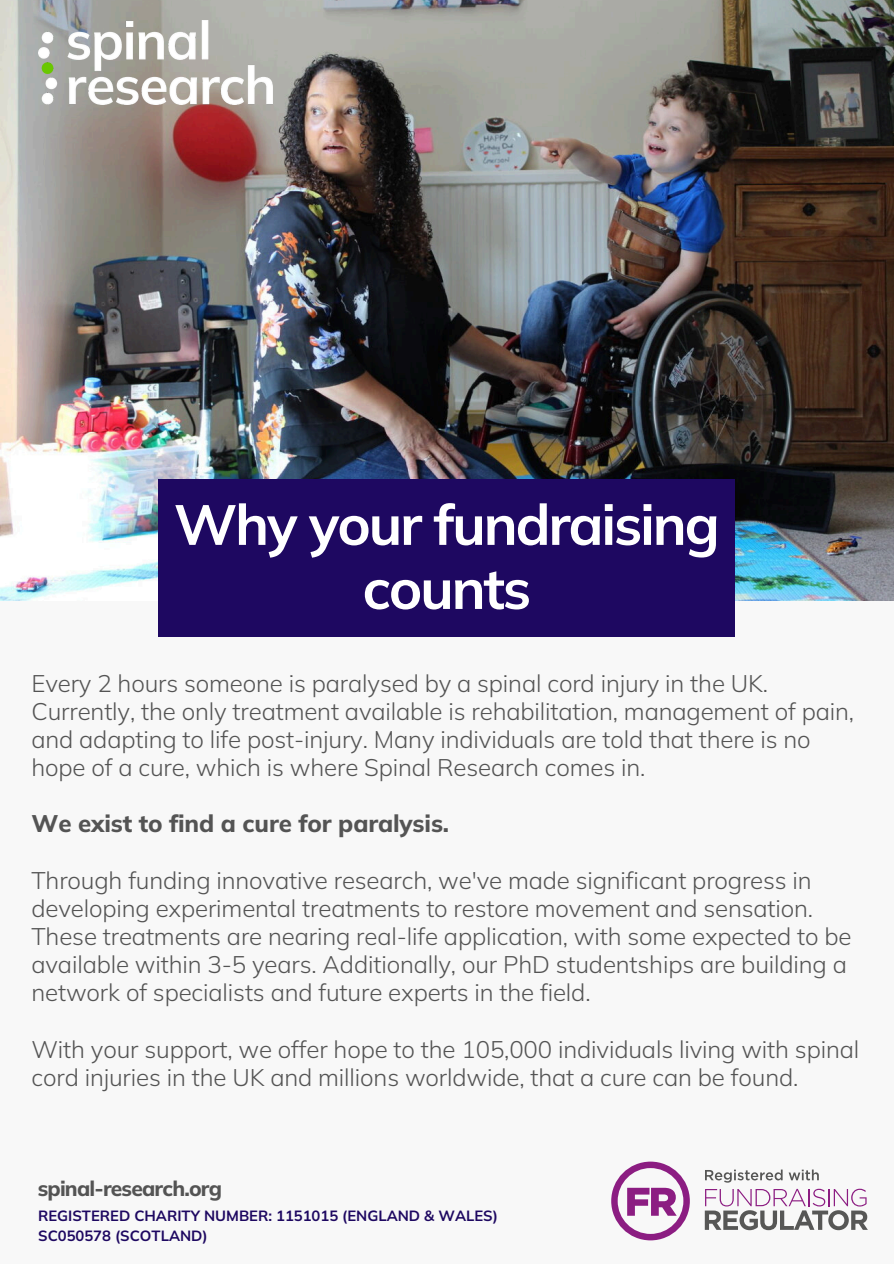
<style>
.page{position:relative;width:894px;height:1264px;background:#fff}
.page>*{position:absolute;margin:0;border:0;box-sizing:border-box;transform-origin:0 0}
.t1{font:700 56.4px/64.1px "Mulish";letter-spacing:-.04em;color:#fff;text-align:center}
.t2{font:300 24px/28.2px "Mulish";letter-spacing:-.005em;color:#545454}
.t3{font:800 24px "Mulish";letter-spacing:-.005em;color:#545454}
.t4{font:800 21px "Mulish";letter-spacing:-.04em;color:#545454}
.t5{font:700 14.7px/20.2px "Mulish";color:#1e0861}
</style>
<div class="page">
<div style="left:0;top:0;width:893px;height:1263px;background:#f8f8f8"></div>
<img style="left:0;top:0;width:893px;height:600px">
<div style="left:159px;top:479px;width:575px;height:158px;background:#1e0861"></div>
<img style="left:38px;top:20px;width:234px;height:85px">
<svg style="left:611px;top:1161px;width:78px;height:79px"></svg>
<svg style="left:704px;top:1188px;width:163px;height:42px"></svg>
<svg style="left:705px;top:1169px;width:77px;height:13px"></svg>
<svg style="left:788px;top:1169px;width:30px;height:11px"></svg>
<p class="t1" style="left:174px;top:491px;width:547px">Why your fundraising counts</p>
<h2 class="t2" style="left:31px;top:668px;width:824px">Every 2 hours someone is paralysed by a spinal cord injury in the UK.<br>Currently, the only treatment available is rehabilitation, management of pain, and adapting to life post-injury. Many individuals are told that there is no hope of a cure, which is where Spinal Research comes in.</h2>
<h3 class="t3" style="left:31px;top:808px;width:419px">We exist to find a cure for paralysis.</h3>
<h3 class="t2" style="left:31px;top:865px;width:821px">Through funding innovative research, we've made significant progress in developing experimental treatments to restore movement and sensation.<br>These treatments are nearing real-life application, with some expected to be available within 3-5 years. Additionally, our PhD studentships are building a network of specialists and future experts in the field.</h3>
<h4 class="t2" style="left:31px;top:1034px;width:829px">With your support, we offer hope to the 105,000 individuals living with spinal cord injuries in the UK and millions worldwide, that a cure can be found.</h4>
<h3 class="t4" style="left:38px;top:1174px;width:186px">spinal-research.org</h3>
<h1 class="t5" style="left:38px;top:1205px;width:461px">REGISTERED CHARITY NUMBER: 1151015 (ENGLAND &amp; WALES)<br>SC050578 (SCOTLAND)</h1>
</div>
